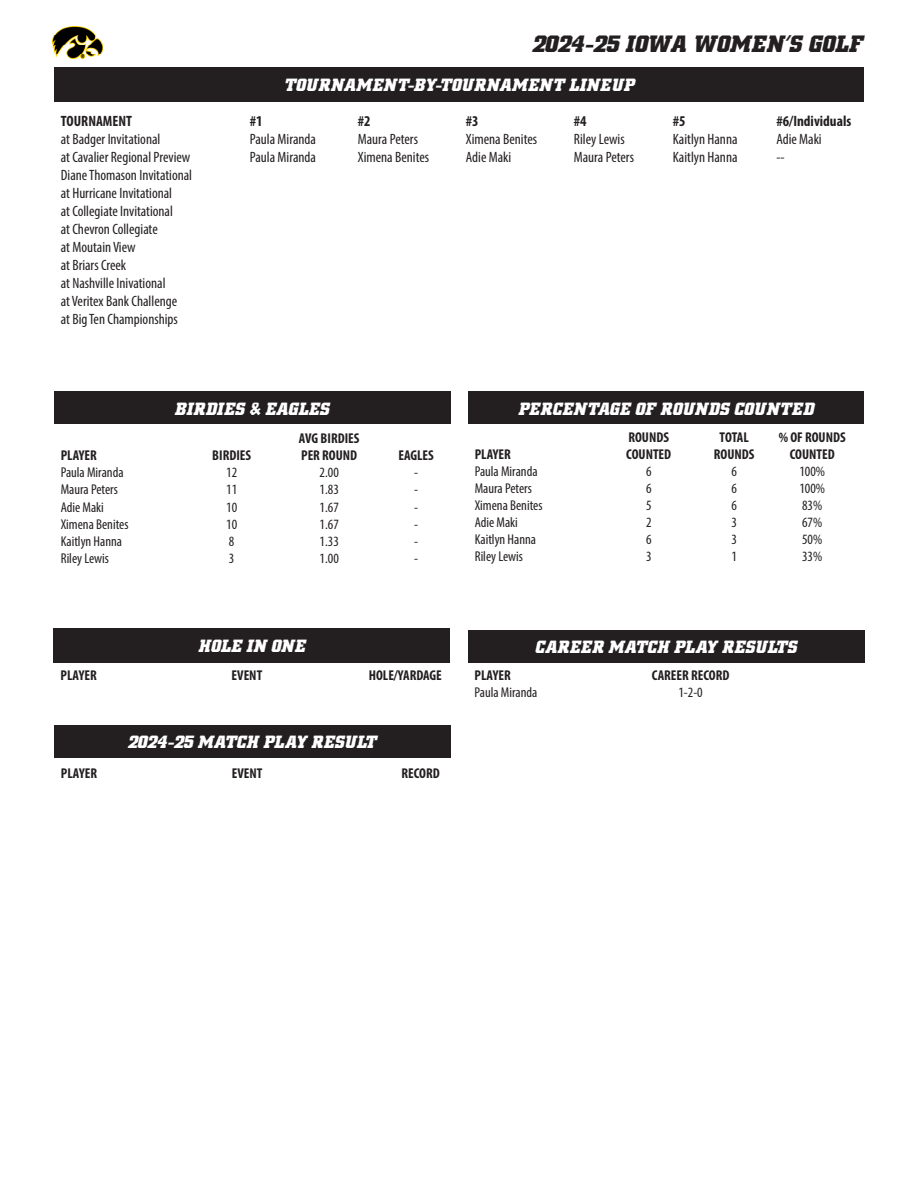
<style>
.page{position:relative;width:918px;height:1188px;background:#fff}
.page>*{position:absolute;margin:0;border:0;box-sizing:border-box;transform-origin:0 0}
.t1{font:italic 700 24px "Hawkeye";color:#231f20}
.t2{font:italic 700 18px "Hawkeye";letter-spacing:.02em;color:#fff}
.t3{font:condensed 15px "Myriad Pro";color:#231f20}
.t4{font:700 condensed 15px "Myriad Pro";color:#231f20}
.t5{font:condensed 14.25px "Myriad Pro";color:#231f20}
.t6{font:700 condensed 14.25px "Myriad Pro";color:#231f20}
</style>
<div class="page">
<img style="left:52px;top:26px;width:50px;height:32px">
<div style="left:54px;top:68px;width:810px;height:34px;background:#231f20"></div>
<div style="left:54px;top:392px;width:396px;height:32px;background:#231f20"></div>
<div style="left:468px;top:392px;width:396px;height:32px;background:#231f20"></div>
<div style="left:54px;top:725px;width:396px;height:32px;background:#231f20"></div>
<div style="left:468px;top:630px;width:396px;height:33px;background:#231f20"></div>
<div style="left:54px;top:629px;width:396px;height:34px;background:#231f20"></div>
<h1 class="t1" style="left:532px;top:31px;width:332px">2024-25 IOWA WOMEN’S GOLF</h1>
<p class="t2" style="left:284px;top:74px;width:352px">TOURNAMENT-BY-TOURNAMENT LINEUP</p>
<p class="t4" style="left:61px;top:111px;width:73px">TOURNAMENT</p>
<p class="t4" style="left:250px;top:111px;width:14px">#1</p>
<p class="t4" style="left:358px;top:111px;width:14px">#2</p>
<p class="t4" style="left:466px;top:111px;width:14px">#3</p>
<p class="t4" style="left:574px;top:111px;width:14px">#4</p>
<p class="t4" style="left:673px;top:111px;width:14px">#5</p>
<p class="t4" style="left:776px;top:111px;width:76px">#6/Individuals</p>
<p class="t3" style="left:61px;top:129px;width:101px">at Badger Invitational</p>
<p class="t3" style="left:250px;top:129px;width:68px">Paula Miranda</p>
<p class="t3" style="left:358px;top:129px;width:62px">Maura Peters</p>
<p class="t3" style="left:466px;top:129px;width:73px">Ximena Benites</p>
<p class="t3" style="left:574px;top:129px;width:52px">Riley Lewis</p>
<p class="t3" style="left:673px;top:129px;width:66px">Kaitlyn Hanna</p>
<p class="t3" style="left:776px;top:129px;width:47px">Adie Maki</p>
<p class="t3" style="left:61px;top:147px;width:131px">at Cavalier Regional Preview</p>
<p class="t3" style="left:250px;top:147px;width:68px">Paula Miranda</p>
<p class="t3" style="left:358px;top:147px;width:73px">Ximena Benites</p>
<p class="t3" style="left:466px;top:147px;width:47px">Adie Maki</p>
<p class="t3" style="left:574px;top:147px;width:62px">Maura Peters</p>
<p class="t3" style="left:673px;top:147px;width:66px">Kaitlyn Hanna</p>
<p class="t3" style="left:776px;top:147px;width:10px">--</p>
<p class="t3" style="left:61px;top:165px;width:133px">Diane Thomason Invitational</p>
<p class="t3" style="left:61px;top:183px;width:113px">at Hurricane Invitational</p>
<p class="t3" style="left:61px;top:201px;width:114px">at Collegiate Invitational</p>
<p class="t3" style="left:61px;top:219px;width:98px">at Chevron Collegiate</p>
<p class="t3" style="left:61px;top:237px;width:76px">at Moutain View</p>
<p class="t3" style="left:61px;top:255px;width:67px">at Briars Creek</p>
<p class="t3" style="left:61px;top:273px;width:106px">at Nashville Inivational</p>
<p class="t3" style="left:61px;top:291px;width:118px">at Veritex Bank Challenge</p>
<p class="t3" style="left:61px;top:309px;width:119px">at Big Ten Championships</p>
<p class="t2" style="left:175px;top:398px;width:156px">BIRDIES &amp; EAGLES</p>
<p class="t2" style="left:518px;top:398px;width:297px">PERCENTAGE OF ROUNDS COUNTED</p>
<p class="t6" style="left:299px;top:430px;width:62px">AVG BIRDIES</p>
<p class="t6" style="left:61px;top:447px;width:38px">PLAYER</p>
<p class="t6" style="left:212px;top:447px;width:40px">BIRDIES</p>
<p class="t6" style="left:301px;top:447px;width:58px">PER ROUND</p>
<p class="t6" style="left:399px;top:447px;width:37px">EAGLES</p>
<p class="t5" style="left:61px;top:464px;width:64px">Paula Miranda</p>
<p class="t5" style="left:226px;top:464px;width:12px">12</p>
<p class="t5" style="left:320px;top:464px;width:21px">2.00</p>
<p class="t5" style="left:414px;top:464px;width:5px">-</p>
<p class="t5" style="left:61px;top:481px;width:59px">Maura Peters</p>
<p class="t5" style="left:226px;top:481px;width:12px">11</p>
<p class="t5" style="left:320px;top:481px;width:21px">1.83</p>
<p class="t5" style="left:414px;top:481px;width:5px">-</p>
<p class="t5" style="left:61px;top:498px;width:45px">Adie Maki</p>
<p class="t5" style="left:226px;top:498px;width:12px">10</p>
<p class="t5" style="left:320px;top:498px;width:21px">1.67</p>
<p class="t5" style="left:414px;top:498px;width:5px">-</p>
<p class="t5" style="left:61px;top:515px;width:69px">Ximena Benites</p>
<p class="t5" style="left:226px;top:515px;width:12px">10</p>
<p class="t5" style="left:320px;top:515px;width:21px">1.67</p>
<p class="t5" style="left:414px;top:515px;width:5px">-</p>
<p class="t5" style="left:61px;top:532px;width:63px">Kaitlyn Hanna</p>
<p class="t5" style="left:229px;top:532px;width:7px">8</p>
<p class="t5" style="left:320px;top:532px;width:21px">1.33</p>
<p class="t5" style="left:414px;top:532px;width:5px">-</p>
<p class="t5" style="left:61px;top:550px;width:50px">Riley Lewis</p>
<p class="t5" style="left:229px;top:550px;width:7px">3</p>
<p class="t5" style="left:320px;top:550px;width:21px">1.00</p>
<p class="t5" style="left:414px;top:550px;width:5px">-</p>
<p class="t2" style="left:199px;top:635px;width:108px">HOLE IN ONE</p>
<p class="t6" style="left:61px;top:667px;width:38px">PLAYER</p>
<p class="t6" style="left:232px;top:667px;width:32px">EVENT</p>
<p class="t6" style="left:369px;top:667px;width:75px">HOLE/YARDAGE</p>
<p class="t2" style="left:128px;top:732px;width:250px">2024-25 MATCH PLAY RESULT</p>
<p class="t6" style="left:61px;top:764px;width:38px">PLAYER</p>
<p class="t6" style="left:232px;top:764px;width:32px">EVENT</p>
<p class="t6" style="left:401px;top:764px;width:40px">RECORD</p>
<p class="t6" style="left:628px;top:428px;width:42px">ROUNDS</p>
<p class="t6" style="left:720px;top:428px;width:31px">TOTAL</p>
<p class="t6" style="left:779px;top:428px;width:68px">% OF ROUNDS</p>
<p class="t6" style="left:475px;top:445px;width:38px">PLAYER</p>
<p class="t6" style="left:626px;top:445px;width:47px">COUNTED</p>
<p class="t6" style="left:714px;top:445px;width:42px">ROUNDS</p>
<p class="t6" style="left:790px;top:445px;width:47px">COUNTED</p>
<p class="t5" style="left:475px;top:463px;width:64px">Paula Miranda</p>
<p class="t5" style="left:646px;top:463px;width:7px">6</p>
<p class="t5" style="left:732px;top:463px;width:7px">6</p>
<p class="t5" style="left:799px;top:463px;width:27px">100%</p>
<p class="t5" style="left:475px;top:480px;width:59px">Maura Peters</p>
<p class="t5" style="left:646px;top:480px;width:7px">6</p>
<p class="t5" style="left:732px;top:480px;width:7px">6</p>
<p class="t5" style="left:799px;top:480px;width:27px">100%</p>
<p class="t5" style="left:475px;top:497px;width:69px">Ximena Benites</p>
<p class="t5" style="left:646px;top:497px;width:7px">5</p>
<p class="t5" style="left:732px;top:497px;width:7px">6</p>
<p class="t5" style="left:802px;top:497px;width:22px">83%</p>
<p class="t5" style="left:475px;top:514px;width:45px">Adie Maki</p>
<p class="t5" style="left:646px;top:514px;width:7px">2</p>
<p class="t5" style="left:732px;top:514px;width:7px">3</p>
<p class="t5" style="left:802px;top:514px;width:22px">67%</p>
<p class="t5" style="left:475px;top:531px;width:63px">Kaitlyn Hanna</p>
<p class="t5" style="left:646px;top:531px;width:7px">6</p>
<p class="t5" style="left:732px;top:531px;width:7px">3</p>
<p class="t5" style="left:802px;top:531px;width:22px">50%</p>
<p class="t5" style="left:475px;top:548px;width:50px">Riley Lewis</p>
<p class="t5" style="left:646px;top:548px;width:7px">3</p>
<p class="t5" style="left:732px;top:548px;width:7px">1</p>
<p class="t5" style="left:802px;top:548px;width:22px">33%</p>
<p class="t2" style="left:535px;top:637px;width:263px">CAREER MATCH PLAY RESULTS</p>
<p class="t6" style="left:475px;top:667px;width:38px">PLAYER</p>
<p class="t6" style="left:652px;top:667px;width:79px">CAREER RECORD</p>
<p class="t5" style="left:475px;top:684px;width:64px">Paula Miranda</p>
<p class="t5" style="left:678px;top:684px;width:26px">1-2-0</p>
</div>
